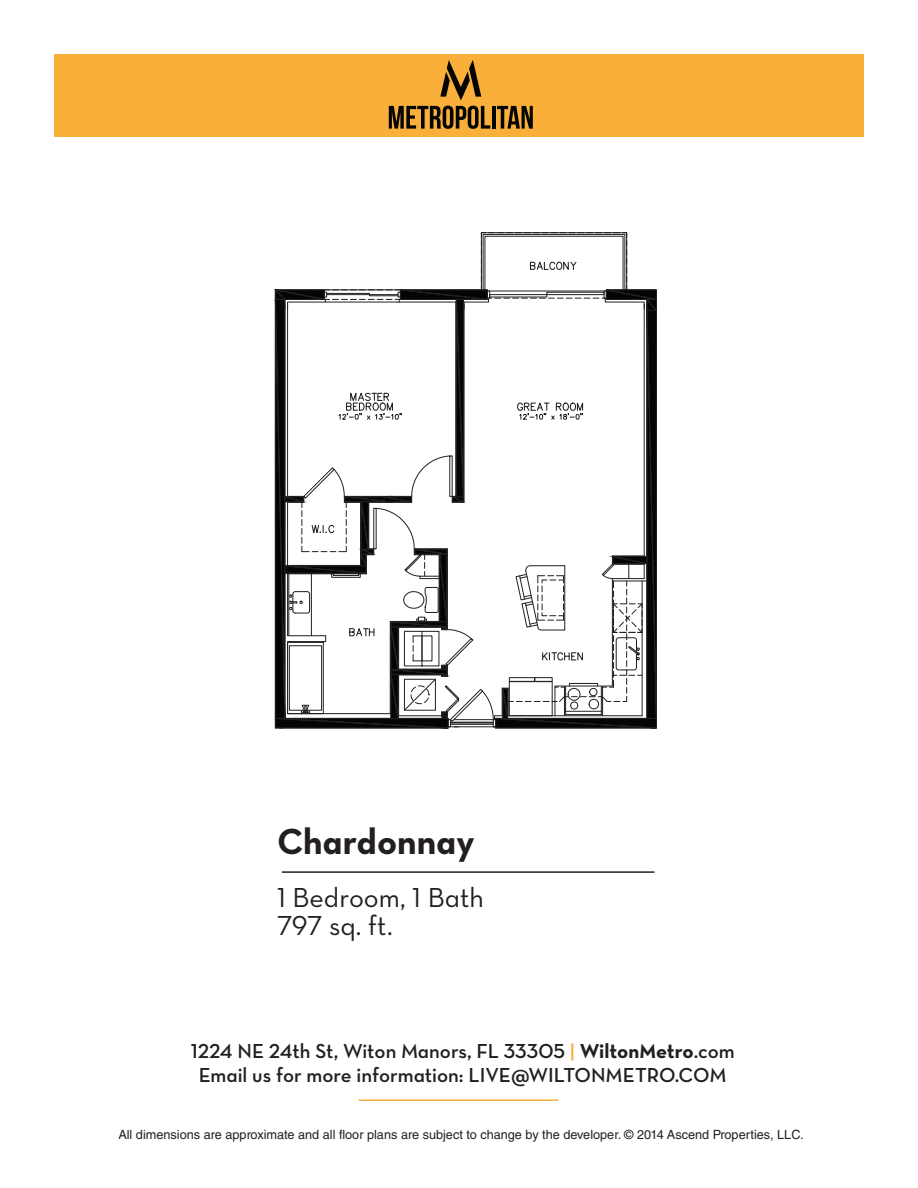
<style>
.page{position:relative;width:918px;height:1188px;background:#fff}
.page>*{position:absolute;margin:0;border:0;box-sizing:border-box;transform-origin:0 0}
.t1{font:36.9px "Neutra Text TF Bold Alt";color:#231f20}
.t2{font:27.9px "Neutra Text Book Alt";color:#231f20}
.t3{font:23.85px "Neutra Text TF Book Alt";color:#231f20}
.t4{font:20.55px "Neutra Text Demi Alt";color:#231f20}
.t5{font:12.75px "Helvetica LT Std";color:#231f20}
.s1{color:#f9af3a}
.s2{font-family:"Neutra Text Bold Alt"}
</style>
<div class="page">
<div style="left:54px;top:54px;width:810px;height:83px;background:#f9af3a"></div>
<svg style="left:389px;top:106px;width:101px;height:23px"></svg>
<hr style="left:492px;top:106px;width:3px;height:23px;background:#050504">
<svg style="left:497px;top:106px;width:36px;height:23px"></svg>
<svg style="left:440px;top:60px;width:41px;height:40px"></svg>
<hr style="left:359px;top:1100px;width:199px;height:1px;background:#f9af3a">
<hr style="left:282px;top:871px;width:372px;height:2px;background:#231f20">
<svg style="left:274px;top:232px;width:383px;height:497px"></svg>
<p class="t1" style="left:277px;top:819px;width:199px">Chardonnay</p>
<p class="t2" style="left:277px;top:880px;width:208px">1 Bedroom, 1 Bath</p>
<p class="t2" style="left:277px;top:909px;width:117px">797 sq. ft.</p>
<p class="t3" style="left:274px;top:874px;width:101px">797 sq. ft.</p>
<p class="t4" style="left:191px;top:1038px;width:545px">1224 NE 24th St, Witon Manors, FL 33305 <span class="s1">|</span> <span class="s2">WiltonMetro</span>.com</p>
<p class="t4" style="left:199px;top:1063px;width:530px">Email us for more information: LIVE@WILTONMETRO.COM</p>
<p class="t5" style="left:118px;top:1127px;width:687px">All dimensions are approximate and all floor plans are subject to change by the developer. © 2014 Ascend Properties, LLC.</p>
</div>
